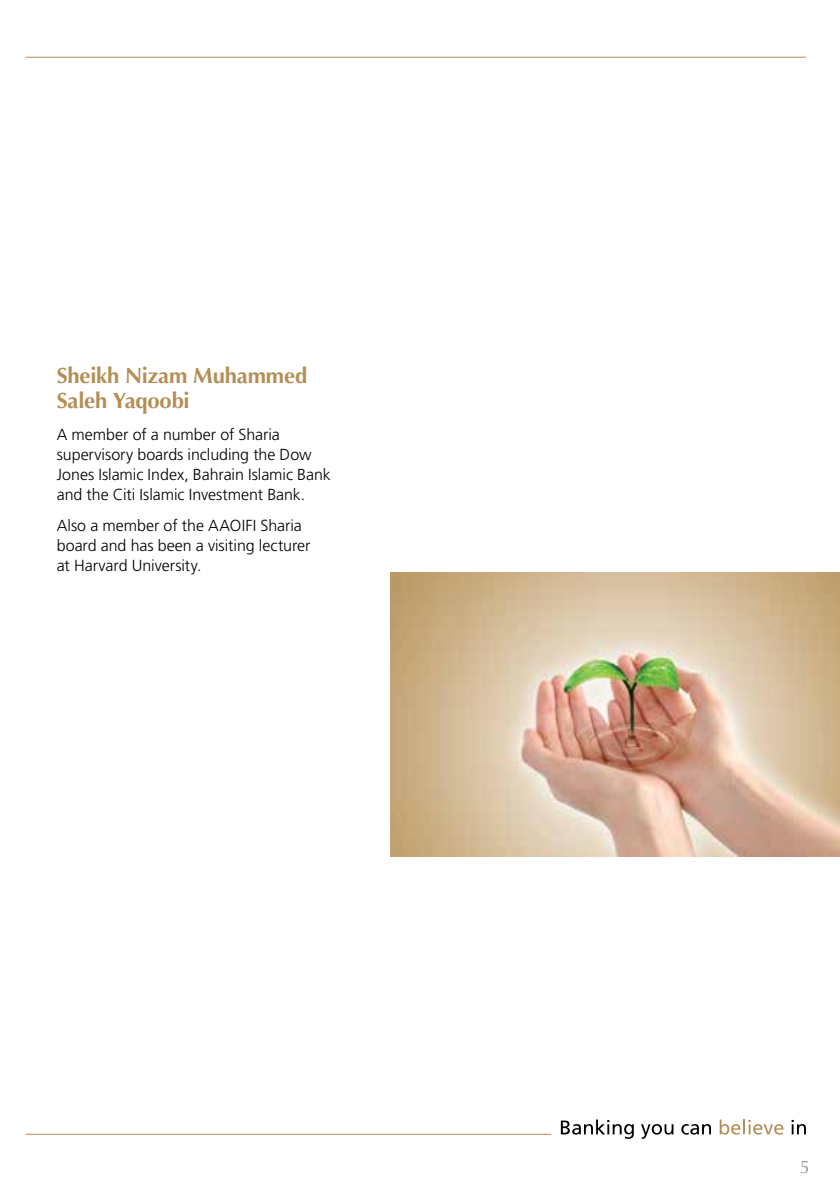
<style>
.page{position:relative;width:840px;height:1191px;background:#fff}
.page>*{position:absolute;margin:0;border:0;box-sizing:border-box;transform-origin:0 0}
.t1{font:700 22px/25.2px "Optima";letter-spacing:-.01em;color:#b38f55}
.t2{font:18px "Optima";color:#939598}
.t3{font:300 16px/20px "Frutiger";letter-spacing:-.005em;color:#000}
</style>
<div class="page">
<svg style="left:560px;top:1119px;width:73px;height:19px"></svg>
<svg style="left:641px;top:1124px;width:32px;height:14px"></svg>
<svg style="left:681px;top:1124px;width:29px;height:10px"></svg>
<svg style="left:719px;top:1119px;width:64px;height:15px"></svg>
<svg style="left:791px;top:1120px;width:14px;height:14px"></svg>
<hr style="left:26px;top:1133px;width:524px;height:1px;background:#b38f55">
<hr style="left:26px;top:57px;width:779px;height:1px;background:#b38f55">
<img style="left:390px;top:573px;width:449px;height:283px">
<h1 class="t1" style="left:57px;top:363px;width:252px">Sheikh Nizam Muhammed<br>Saleh Yaqoobi</h1>
<p class="t3" style="left:57px;top:424px;width:275px">A member of a number of Sharia supervisory boards including the Dow Jones Islamic Index, Bahrain Islamic Bank and the Citi Islamic Investment Bank.</p>
<p class="t3" style="left:57px;top:516px;width:255px">Also a member of the AAOIFI Sharia board and has been a visiting lecturer at Harvard University.</p>
<p class="t2" style="left:799px;top:1156px;width:12px">5</p>
</div>
